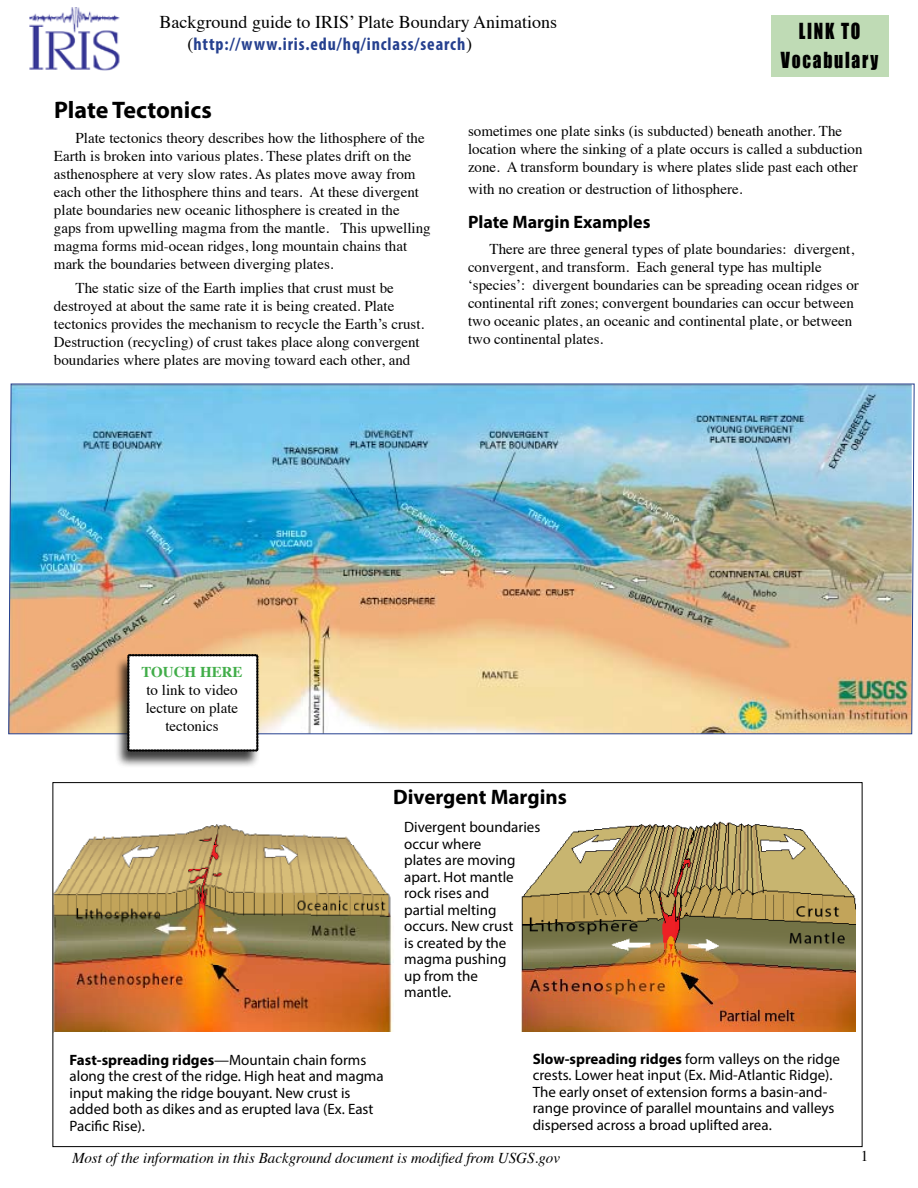
<style>
.page{position:relative;width:918px;height:1188px;background:#fff}
.page>*{position:absolute;margin:0;border:0;box-sizing:border-box;transform-origin:0 0}
.t1{font:700 24px "Myriad Pro";color:#000}
.t2{font:700 21px "Myriad Pro";color:#000}
.t3{font:20.4px/29.4px "Impact";letter-spacing:.1em;color:#000;text-align:center;scale:.86 1}
.t4{font:18px "Times";color:#000}
.t5{font:700 condensed 18px "Myriad Pro";letter-spacing:.05em;color:#25408f}
.t6{font:700 18px "Myriad Pro";color:#000}
.t7{font:15px/18px "Times";color:#000}
.t8{font:15px/16.5px "Myriad Pro";color:#000}
.t9{font:italic 15px "Times";color:#000}
.t10{font:700 15px "Times";color:#41ad49}
.s1{font-family:"Times";font-weight:400;font-stretch:normal;color:#000}
.s2{font-weight:700}
</style>
<div class="page">
<img style="left:54px;top:824px;width:340px;height:208px">
<img style="left:521px;top:821px;width:335px;height:211px">
<img style="left:8px;top:384px;width:907px;height:350px">
<div style="left:771px;top:16px;width:118px;height:61px;background:#bfdbb5"></div>
<div style="left:114px;top:656px;width:146px;height:112px;background:#000;opacity:.75"></div>
<svg style="left:128px;top:654px;width:130px;height:97px"></svg>
<img style="left:29px;top:7px;width:91px;height:64px">
<p class="t4" style="left:160px;top:5px;width:399px">Background guide to IRIS’ Plate Boundary Animations</p>
<p class="t5" style="left:187px;top:33px;width:286px"><span class="s1">(</span>http://www.iris.edu/hq/inclass/search<span class="s1">)</span></p>
<h3 class="t3" style="left:781px;top:16px;width:115px">LINK TO<br>Vocabulary</h3>
<h1 class="t1" style="left:54px;top:94px;width:159px">Plate Tectonics</h1>
<p class="t7" style="left:54px;top:128px;width:378px;text-indent:22px">Plate tectonics theory describes how the lithosphere of the Earth is broken into various plates. These plates drift on the asthenosphere at very slow rates. As plates move away from each other the lithosphere thins and tears. At these divergent plate boundaries new oceanic lithosphere is created in the gaps from upwelling magma from the mantle. This upwelling magma forms mid-ocean ridges, long mountain chains that mark the boundaries between diverging plates.</p>
<p class="t7" style="left:54px;top:277px;width:372px;text-indent:22px">The static size of the Earth implies that crust must be destroyed at about the same rate it is being created. Plate tectonics provides the mechanism to recycle the Earth’s crust.<br>Destruction (recycling) of crust takes place along convergent boundaries where plates are moving toward each other, and</p>
<p class="t7" style="left:468px;top:121px;width:396px">sometimes one plate sinks (is subducted) beneath another. The location where the sinking of a plate occurs is called a subduction zone. A transform boundary is where plates slide past each other</p>
<p class="t7" style="left:468px;top:178px;width:276px">with no creation or destruction of lithosphere.</p>
<p class="t6" style="left:468px;top:210px;width:184px">Plate Margin Examples</p>
<p class="t7" style="left:468px;top:238px;width:392px;text-indent:22px">There are three general types of plate boundaries: divergent, convergent, and transform. Each general type has multiple ‘species’: divergent boundaries can be spreading ocean ridges or continental rift zones; convergent boundaries can occur between two oceanic plates, an oceanic and continental plate, or between two continental plates.</p>
<p class="t10" style="left:142px;top:657px;width:102px">TOUCH HERE</p>
<p class="t7" style="left:146px;top:680px;width:94px;text-align:center">to link to video lecture on plate tectonics</p>
<h2 class="t2" style="left:393px;top:783px;width:175px">Divergent Margins</h2>
<p class="t8" style="left:404px;top:819px;width:138px">Divergent boundaries occur where<br>plates are moving apart. Hot mantle rock rises and<br>partial melting occurs. New crust<br>is created by the magma pushing<br>up from the<br>mantle.</p>
<p class="t8" style="left:70px;top:1051px;width:316px"><span class="s2">Fast-spreading ridges</span>—Mountain chain forms along the crest of the ridge. High heat and magma input making the ridge bouyant. New crust is added both as dikes and as erupted lava (Ex. East Pacific Rise).</p>
<p class="t8" style="left:533px;top:1050px;width:309px"><span class="s2">Slow-spreading ridges</span> form valleys on the ridge crests. Lower heat input (Ex. Mid-Atlantic Ridge).<br>The early onset of extension forms a basin-and&shy;range province of parallel mountains and valleys dispersed across a broad uplifted area.</p>
<p class="t9" style="left:72px;top:1145px;width:490px">Most of the information in this Background document is modified from USGS.gov</p>
<p class="t7" style="left:861px;top:1145px;width:9px">1</p>
</div>
